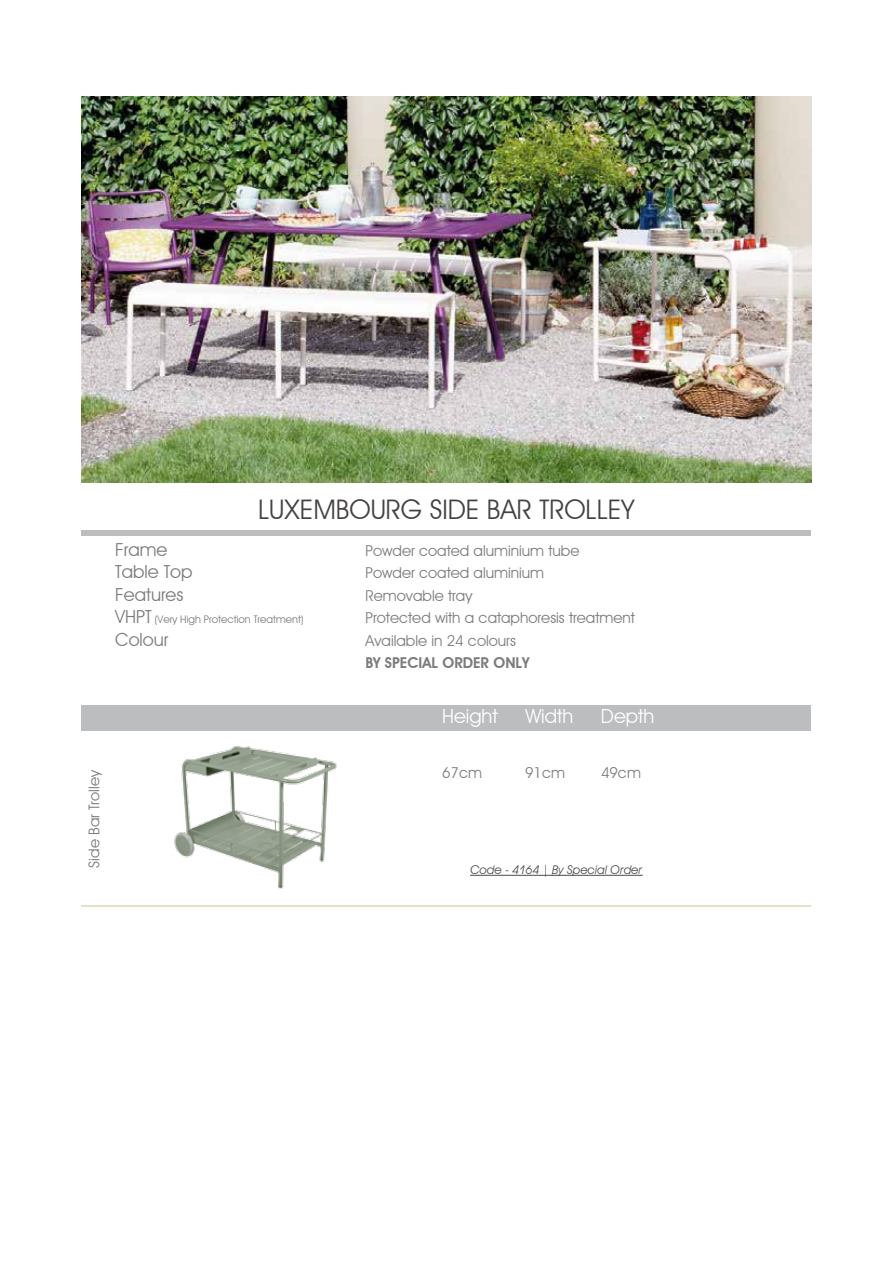
<style>
.page{position:relative;width:893px;height:1263px;background:#fff}
.page>*{position:absolute;margin:0;border:0;box-sizing:border-box;transform-origin:0 0}
.t1{font:27px "Avant Garde IT Cby BT";color:#464242}
.t2{font:19.5px "Avant Garde IT Cby BT";color:#fff}
.t3{font:18px/22.5px "Avant Garde IT Cby BT";color:#7b7c7e}
.t4{font:15px/22.5px "Avant Garde IT Cby BT";color:#7b7c7e}
.t5{font:600 15px "Avant Garde IT Cby BT";color:#7b7c7e}
.t6{font:italic 12px "Avant Garde IT Cby BT";color:#4b4b4d}
.t7{font:10.5px "Avant Garde IT Cby BT";color:#7b7c7e}
.s1{font-size:18px}
</style>
<div class="page">
<img style="left:82px;top:96px;width:729px;height:386px">
<img style="left:174px;top:746px;width:163px;height:143px">
<div style="left:82px;top:530px;width:729px;height:6px;background:#bbbdbe"></div>
<div style="left:82px;top:705px;width:729px;height:25px;background:#bbbdbe"></div>
<hr style="left:82px;top:905px;width:729px;height:2px;background:#e5e0ca">
<hr style="left:471px;top:875px;width:81px;height:1px;background:#4b4b4d">
<hr style="left:552px;top:875px;width:90px;height:1px;background:#4b4b4d">
<h1 class="t1" style="left:258px;top:493px;width:378px">LUXEMBOURG SIDE BAR TROLLEY</h1>
<p class="t3" style="left:115px;top:538px;width:79px">Frame<br>Table Top<br>Features</p>
<p class="t7" style="left:115px;top:613px;width:190px"><span class="s1">VHPT</span> (Very High Protection Treatment)</p>
<p class="t3" style="left:115px;top:628px;width:55px">Colour</p>
<p class="t4" style="left:365px;top:539px;width:271px">Powder coated aluminium tube<br>Powder coated aluminium<br>Removable tray<br>Protected with a cataphoresis treatment<br>Available in 24 colours</p>
<p class="t5" style="left:365px;top:654px;width:166px">BY SPECIAL ORDER ONLY</p>
<p class="t4" style="left:83px;top:867px;width:99px;rotate:-90deg">Side Bar Trolley</p>
<h2 class="t2" style="left:442px;top:705px;width:57px">Height</h2>
<h2 class="t2" style="left:525px;top:705px;width:49px">Width</h2>
<h2 class="t2" style="left:601px;top:705px;width:55px">Depth</h2>
<p class="t4" style="left:442px;top:761px;width:41px">67cm</p>
<p class="t4" style="left:525px;top:761px;width:42px">91cm</p>
<p class="t4" style="left:601px;top:761px;width:41px">49cm</p>
<p class="t6" style="left:471px;top:863px;width:173px">Code - 4164 | By Special Order</p>
</div>
